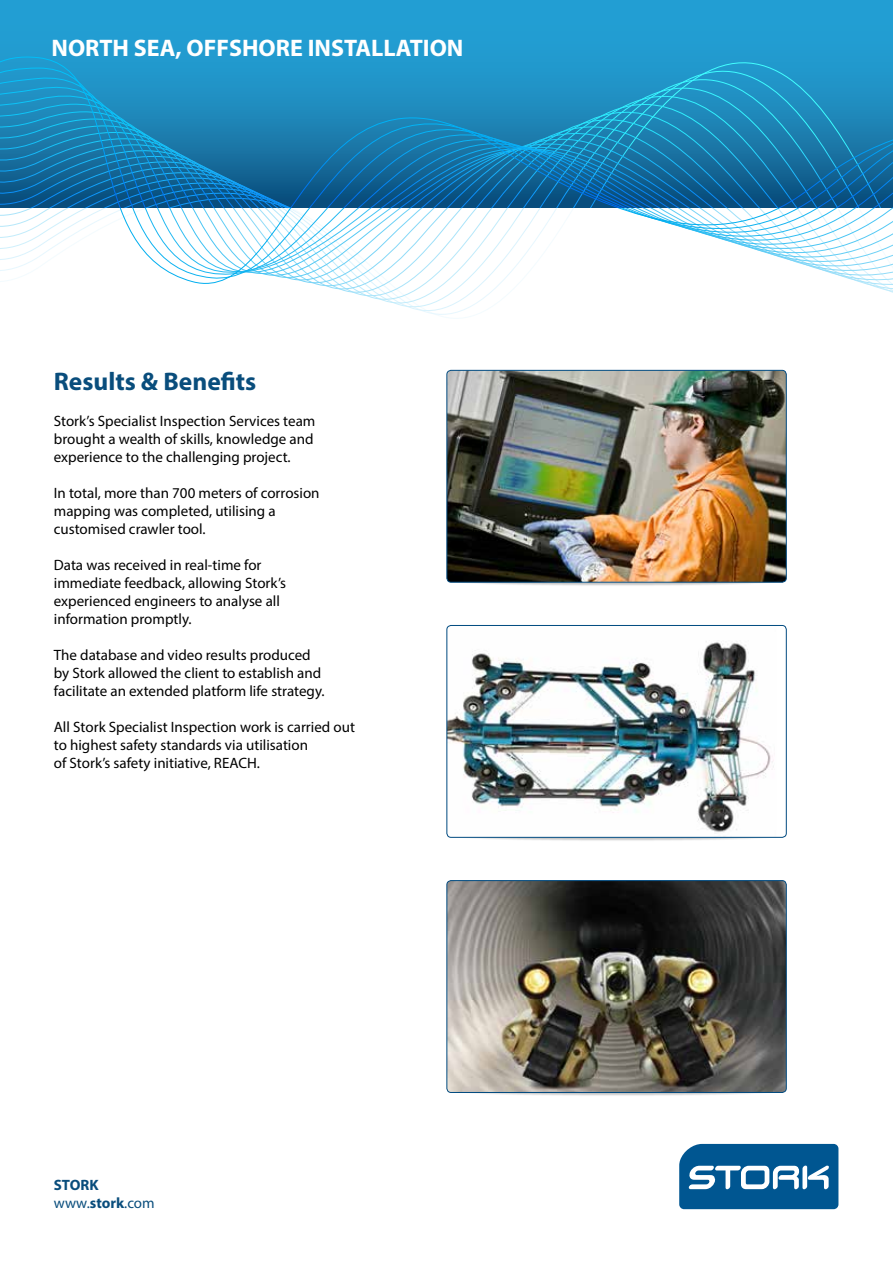
<style>
.page{position:relative;width:893px;height:1263px;background:#fff}
.page>*{position:absolute;margin:0;border:0;box-sizing:border-box;transform-origin:0 0}
.t1{font:700 25.5px "Myriad Pro";color:#094d7c}
.t2{font:700 24px "Myriad Pro";color:#fff}
.t3{font:15px/18px "Myriad Pro";color:#000}
.t4{font:700 15px/18px "Myriad Pro";color:#094d7c}
.s1{font-weight:400}
</style>
<div class="page">
<div style="left:0;top:0;width:893px;height:207px;background:#229ed2"></div>
<svg style="left:0;top:56px;width:893px;height:251px"></svg>
<div style="left:455px;top:574px;width:323px;height:13px;background:#000;opacity:.25"></div>
<img style="left:448px;top:372px;width:337px;height:209px">
<div style="left:446px;top:370px;width:341px;height:213px;border:1px solid #004a80;border-radius:4px"></div>
<div style="left:455px;top:1084px;width:323px;height:13px;background:#000;opacity:.25"></div>
<img style="left:448px;top:882px;width:337px;height:209px">
<div style="left:446px;top:880px;width:341px;height:213px;border:1px solid #004a80;border-radius:4px"></div>
<div style="left:455px;top:829px;width:323px;height:13px;background:#000;opacity:.25"></div>
<div style="left:447px;top:625px;width:339px;height:212px;background:#fff;border-radius:4px"></div>
<img style="left:448px;top:627px;width:326px;height:209px">
<div style="left:446px;top:625px;width:341px;height:213px;border:1px solid #004a80;border-radius:4px"></div>
<svg style="left:679px;top:1144px;width:159px;height:65px;background:#2a72a3"></svg>
<h2 class="t2" style="left:51px;top:32px;width:413px">NORTH SEA, OFFSHORE INSTALLATION</h2>
<h1 class="t1" style="left:54px;top:364px;width:204px">Results &amp; Benefits</h1>
<p class="t3" style="left:54px;top:411px;width:263px">Stork’s Specialist Inspection Services team brought a wealth of skills, knowledge and experience to the challenging project.</p>
<p class="t3" style="left:54px;top:483px;width:267px">In total, more than 700 meters of corrosion mapping was completed, utilising a customised crawler tool.</p>
<p class="t3" style="left:54px;top:555px;width:234px">Data was received in real-time for immediate feedback, allowing Stork’s experienced engineers to analyse all information promptly.</p>
<p class="t3" style="left:54px;top:645px;width:272px">The database and video results produced by Stork allowed the client to establish and facilitate an extended platform life strategy.</p>
<p class="t3" style="left:54px;top:717px;width:303px">All Stork Specialist Inspection work is carried out to highest safety standards via utilisation<br>of Stork’s safety initiative, REACH.</p>
<p class="t4" style="left:54px;top:1176px;width:102px">STORK <span class="s1">www.</span>stork<span class="s1">.com</span></p>
</div>
